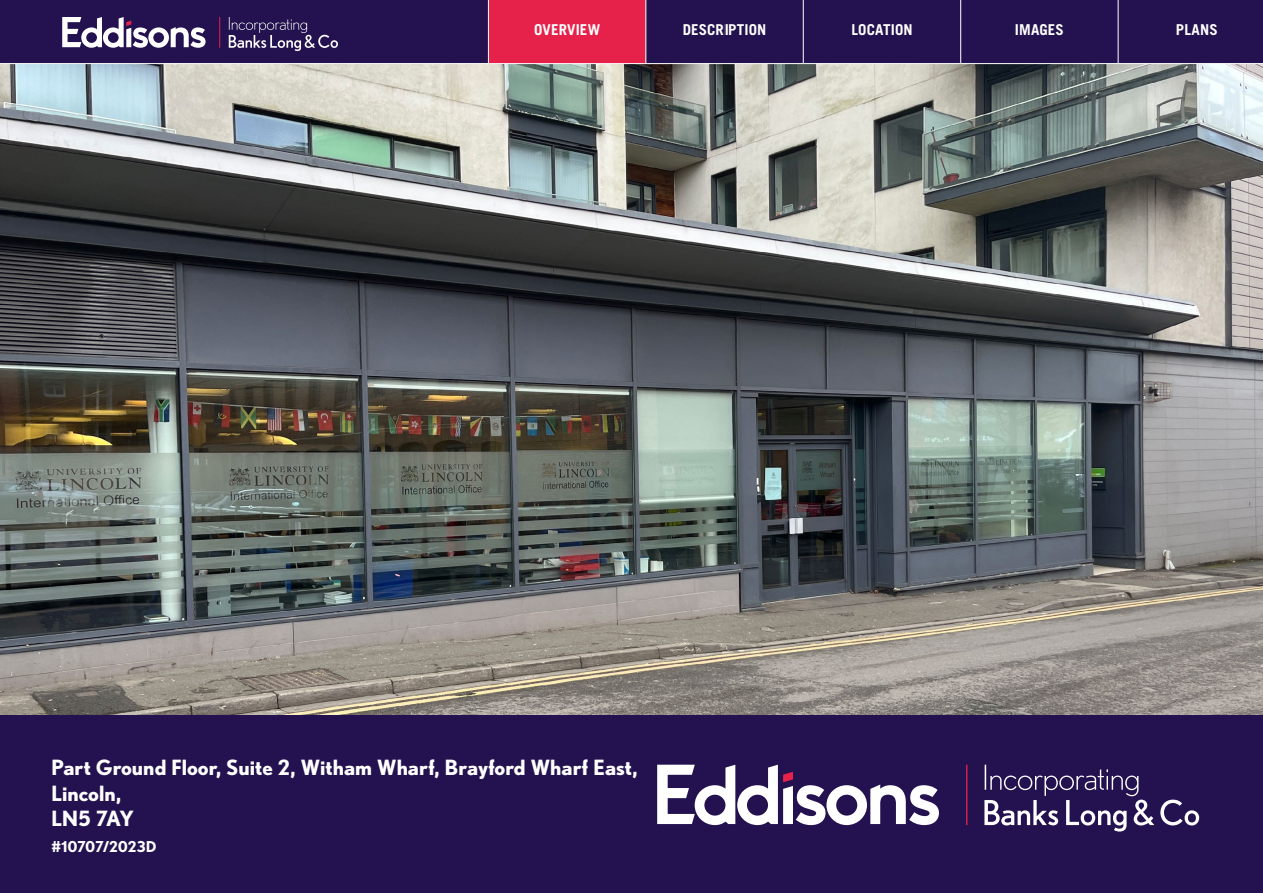
<style>
.page{position:relative;width:1263px;height:893px;background:#fff}
.page>*{position:absolute;margin:0;border:0;box-sizing:border-box;transform-origin:0 0}
.t1{font:700 21px/25.2px "Nobel";color:#fff}
.t2{font:700 15px "Trade Gothic LT Pro";letter-spacing:.005em;color:#fff}
.t3{font:700 15px "Nobel";letter-spacing:.01em;color:#fff}
</style>
<div class="page">
<div style="left:0;top:714px;width:1263px;height:179px;background:#23124f"></div>
<svg style="left:657px;top:765px;width:282px;height:60px"></svg>
<hr style="left:966px;top:765px;width:1px;height:60px;background:#e6224b">
<svg style="left:984px;top:765px;width:215px;height:66px"></svg>
<img style="left:0;top:64px;width:1263px;height:650px">
<div style="left:0;top:0;width:1120px;height:63px;background:#23124f"></div>
<div style="left:488px;top:0;width:118px;height:64px;background:#e6224b"></div>
<svg style="left:607px;top:0;width:118px;height:64px;background:#661c51"></svg>
<div style="left:725px;top:0;width:119px;height:64px;background:#23124f"></div>
<div style="left:805px;top:0;width:157px;height:64px;background:#23124f"></div>
<div style="left:962px;top:0;width:157px;height:64px;background:#23124f"></div>
<div style="left:1120px;top:0;width:143px;height:64px;background:#23124f"></div>
<svg style="left:62px;top:17px;width:144px;height:31px"></svg>
<hr style="left:219px;top:17px;width:1px;height:31px;background:#e6224b">
<svg style="left:229px;top:17px;width:109px;height:34px;background:#46386b"></svg>
<p class="t2" style="left:534px;top:20px;width:68px">OVERVIEW</p>
<p class="t2" style="left:683px;top:20px;width:85px">DESCRIPTION</p>
<p class="t2" style="left:851px;top:20px;width:53px">LOCATION</p>
<p class="t2" style="left:1015px;top:20px;width:50px">IMAGES</p>
<p class="t2" style="left:1176px;top:20px;width:43px">PLANS</p>
<p class="t1" style="left:51px;top:755px;width:588px">Part Ground Floor, Suite 2, Witham Wharf, Brayford Wharf East,<br>Lincoln,<br>LN5 7AY</p>
<p class="t3" style="left:51px;top:838px;width:107px">#10707/2023D</p>
</div>
